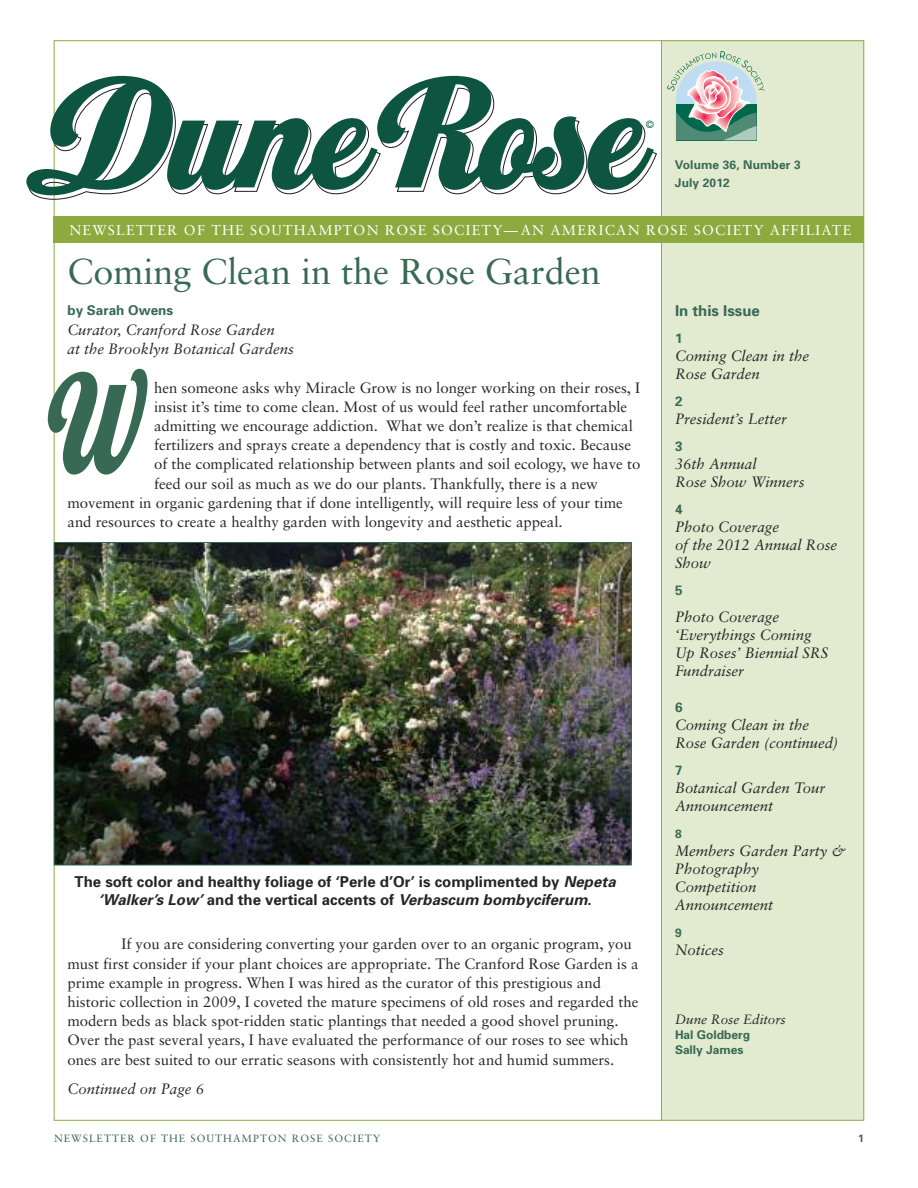
<style>
.page{position:relative;width:918px;height:1188px;background:#fff}
.page>*{position:absolute;margin:0;border:0;box-sizing:border-box;transform-origin:0 0}
.t1{font:145.8px "Home Run Script";color:#376955;scale:.74 1}
.t2{font:36px "Sabon";color:#376955}
.t3{font:15px/19.2px "Sabon";color:#272627}
.t4{font:italic 15px/18px "Sabon";color:#272627}
.t5{font:700 15px/18px "Univers";color:#272627;text-align:center}
.t6{font:700 15px "Univers";color:#376955}
.t7{font:14.25px "Sabon";letter-spacing:.085em;color:#fff}
.t8{font:700 13.5px "Univers";color:#376955}
.t9{font:italic 13.5px "Sabon";color:#272627}
.t10{font:700 12px/18px "Univers";color:#376955}
.t11{font:10.5px "Sabon";letter-spacing:.1em;color:#376955}
.t12{font:700 10.5px "Univers";color:#376955}
.t13{font:100 10.35px "VAG Rounded";color:#0d5540}
.s1{font-style:italic}
</style>
<div class="page">
<div style="left:661px;top:40px;width:203px;height:1080px;background:#e2eacf"></div>
<hr style="left:661px;top:40px;width:1px;height:1080px;background:#8daa3f">
<svg style="left:26px;top:76px;width:631px;height:124px"></svg>
<div style="left:54px;top:216px;width:810px;height:27px;background:#8daa3f"></div>
<svg style="left:667px;top:51px;width:98px;height:89px"></svg>
<img style="left:56px;top:544px;width:573px;height:319px">
<p class="t13" style="left:646px;top:120px;width:10px">©</p>
<p class="t10" style="left:675px;top:156px;width:127px">Volume 36, Number 3<br>July 2012</p>
<p class="t7" style="left:69px;top:224px;width:783px">NEWSLETTER OF THE SOUTHAMPTON ROSE SOCIETY—AN AMERICAN ROSE SOCIETY AFFILIATE</p>
<h2 class="t2" style="left:68px;top:256px;width:535px">Coming Clean in the Rose Garden</h2>
<p class="t8" style="left:68px;top:305px;width:107px">by Sarah Owens</p>
<p class="t4" style="left:68px;top:321px;width:228px;line-height:19.5px">Curator, Cranford Rose Garden<br>at the Brooklyn Botanical Gardens</p>
<p class="t3" style="left:154px;top:379px;width:488px">hen someone asks why Miracle Grow is no longer working on their roses, I</p>
<p class="t3" style="left:154px;top:398px;width:475px">insist it’s time to come clean. Most of us would feel rather uncomfortable</p>
<p class="t3" style="left:154px;top:417px;width:480px">admitting we encourage addiction. What we don’t realize is that chemical</p>
<p class="t3" style="left:154px;top:437px;width:478px">fertilizers and sprays create a dependency that is costly and toxic. Because</p>
<p class="t3" style="left:154px;top:456px;width:488px">of the complicated relationship between plants and soil ecology, we have to</p>
<p class="t3" style="left:154px;top:475px;width:445px">feed our soil as much as we do our plants. Thankfully, there is a new</p>
<p class="t3" style="left:68px;top:494px;width:557px">movement in organic gardening that if done intelligently, will require less of your time</p>
<p class="t3" style="left:68px;top:513px;width:497px">and resources to create a healthy garden with longevity and aesthetic appeal.</p>
<h1 class="t1" style="left:54px;top:337px;width:123px">W</h1>
<p class="t5" style="left:75px;top:874px;width:543px">The soft color and healthy foliage of ‘Perle d’Or’ is complimented by <span class="s1">Nepeta ‘Walker’s Low’</span> and the vertical accents of <span class="s1">Verbascum bombyciferum</span>.</p>
<p class="t3" style="left:68px;top:936px;width:573px;text-indent:54px">If you are considering converting your garden over to an organic program, you must first consider if your plant choices are appropriate. The Cranford Rose Garden is a prime example in progress. When I was hired as the curator of this prestigious and historic collection in 2009, I coveted the mature specimens of old roses and regarded the modern beds as black spot-ridden static plantings that needed a good shovel pruning.<br>Over the past several years, I have evaluated the performance of our roses to see which ones are best suited to our erratic seasons with consistently hot and humid summers.</p>
<p class="t4" style="left:68px;top:1081px;width:138px">Continued on Page 6</p>
<p class="t6" style="left:675px;top:305px;width:86px">In this Issue</p>
<p class="t8" style="left:675px;top:333px;width:9px">1</p>
<p class="t4" style="left:675px;top:347px;width:135px">Coming Clean in the<br>Rose Garden</p>
<p class="t8" style="left:675px;top:396px;width:9px">2</p>
<p class="t4" style="left:675px;top:410px;width:114px">President’s Letter</p>
<p class="t8" style="left:675px;top:441px;width:9px">3</p>
<p class="t4" style="left:675px;top:455px;width:131px">36th Annual<br>Rose Show Winners</p>
<p class="t8" style="left:675px;top:504px;width:9px">4</p>
<p class="t4" style="left:675px;top:518px;width:164px">Photo Coverage<br>of the 2012 Annual Rose<br>Show</p>
<p class="t8" style="left:675px;top:585px;width:9px">5</p>
<p class="t4" style="left:675px;top:608px;width:155px">Photo Coverage ‘Everythings Coming<br>Up Roses’ Biennial SRS<br>Fundraiser</p>
<p class="t8" style="left:675px;top:702px;width:9px">6</p>
<p class="t4" style="left:675px;top:716px;width:165px">Coming Clean in the<br>Rose Garden (continued)</p>
<p class="t8" style="left:675px;top:765px;width:9px">7</p>
<p class="t4" style="left:675px;top:779px;width:152px">Botanical Garden Tour<br>Announcement</p>
<p class="t10" style="left:675px;top:825px;width:8px">8</p>
<p class="t4" style="left:675px;top:842px;width:172px">Members Garden Party &amp;<br>Photography<br>Competition<br>Announcement</p>
<p class="t10" style="left:675px;top:924px;width:8px">9</p>
<p class="t4" style="left:675px;top:941px;width:51px">Notices</p>
<p class="t9" style="left:675px;top:1013px;width:112px">Dune Rose Editors</p>
<p class="t10" style="left:675px;top:1028px;width:77px;line-height:15px">Hal Goldberg<br>Sally James</p>
<p class="t11" style="left:54px;top:1134px;width:328px">NEWSLETTER OF THE SOUTHAMPTON ROSE SOCIETY</p>
<p class="t12" style="left:858px;top:1134px;width:7px">1</p>
</div>
